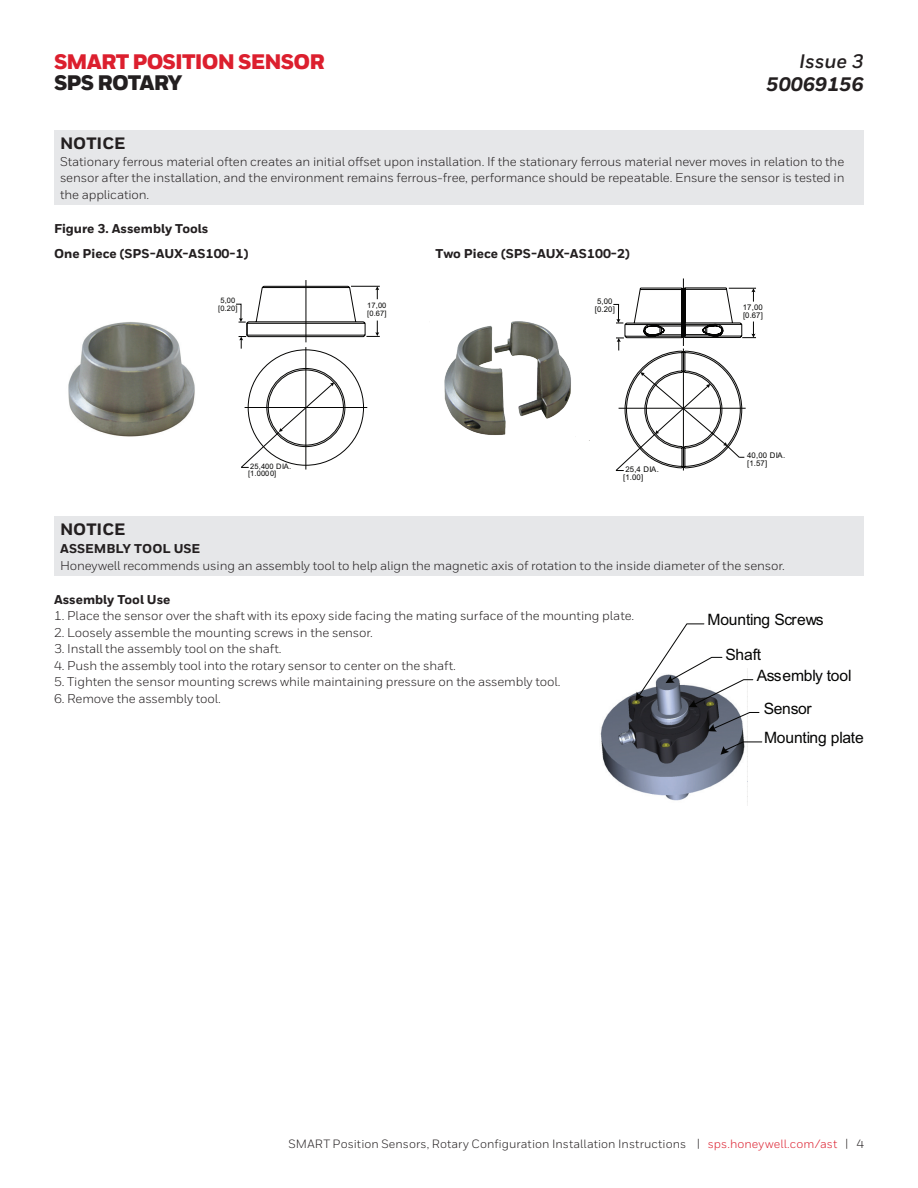
<style>
.page{position:relative;width:918px;height:1188px;background:#fff}
.page>*{position:absolute;margin:0;border:0;box-sizing:border-box;transform-origin:0 0}
.t1{font:900 21px "Honeywell Sans";letter-spacing:-.04em;color:#dc1f2e}
.t2{font:900 21px "Honeywell Sans";letter-spacing:-.04em;color:#231f20}
.t3{font:italic 800 19.5px "Honeywell Sans";color:#231f20}
.t4{font:italic 700 19.5px "Honeywell Sans";color:#231f20}
.t5{font:800 16.5px "Honeywell Sans";color:#231f20}
.t6{font:15.6px "Arial";letter-spacing:-.01em;color:#050504}
.t7{font:12.75px/16.5px "Honeywell Sans";letter-spacing:-.01em;color:#231f20;text-align:justify}
.t8{font:800 12.75px "Honeywell Sans";color:#231f20}
.t9{font:12px "Honeywell Sans";letter-spacing:.005em;color:#231f20}
.t10{font:7.8px/8.1px "Arial";color:#050504}
.t11{font:7.5px/7.8px "Arial";color:#050504}
.s1{font-weight:800}
.s2{color:#dc1f2e}
</style>
<div class="page">
<svg style="left:613px;top:278px;width:143px;height:193px"></svg>
<svg style="left:236px;top:280px;width:144px;height:190px"></svg>
<img style="left:68px;top:322px;width:127px;height:115px">
<img style="left:444px;top:321px;width:146px;height:120px">
<img style="left:600px;top:693px;width:148px;height:113px">
<svg style="left:721px;top:741px;width:42px;height:14px"></svg>
<svg style="left:636px;top:623px;width:124px;height:109px"></svg>
<div style="left:54px;top:131px;width:810px;height:74px;background:#e6e7e9"></div>
<div style="left:54px;top:516px;width:810px;height:60px;background:#e6e7e9"></div>
<h1 class="t1" style="left:54px;top:48px;width:272px">SMART POSITION SENSOR</h1>
<h1 class="t2" style="left:54px;top:69px;width:130px">SPS ROTARY</h1>
<h2 class="t4" style="left:799px;top:49px;width:66px">Issue 3</h2>
<h2 class="t3" style="left:766px;top:72px;width:99px">50069156</h2>
<p class="t5" style="left:60px;top:134px;width:67px">NOTICE</p>
<p class="t7" style="left:60px;top:153px;width:786px">Stationary ferrous material often creates an initial offset upon installation. If the stationary ferrous material never moves in relation to the sensor after the installation, and the environment remains ferrous-free, performance should be repeatable. Ensure the sensor is tested in the application.</p>
<p class="t8" style="left:54px;top:221px;width:156px">Figure 3. Assembly Tools</p>
<p class="t8" style="left:54px;top:246px;width:196px">One Piece (SPS-AUX-AS100-1)</p>
<p class="t8" style="left:436px;top:246px;width:196px">Two Piece (SPS-AUX-AS100-2)</p>
<p class="t10" style="left:595px;top:297px;width:22px">5,00 [0.20]</p>
<p class="t11" style="left:218px;top:297px;width:21px">5,00 [0.20]</p>
<p class="t11" style="left:367px;top:302px;width:21px">17,00 [0.67]</p>
<p class="t11" style="left:248px;top:462px;width:45px">25,400 DIA. [1.0000]</p>
<p class="t10" style="left:623px;top:465px;width:37px">25,4 DIA. [1.00]</p>
<p class="t10" style="left:743px;top:303px;width:22px">17,00 [0.67]</p>
<p class="t10" style="left:747px;top:451px;width:40px">40,00 DIA. [1.57]</p>
<p class="t5" style="left:60px;top:519px;width:67px">NOTICE</p>
<p class="t7" style="left:60px;top:540px;width:726px"><span class="s1">ASSEMBLY TOOL USE<br></span>Honeywell recommends using an assembly tool to help align the magnetic axis of rotation to the inside diameter of the sensor.</p>
<p class="t8" style="left:54px;top:592px;width:118px">Assembly Tool Use</p>
<p class="t7" style="left:54px;top:608px;width:582px">1. Place the sensor over the shaft with its epoxy side facing the mating surface of the mounting plate.</p>
<p class="t7" style="left:54px;top:624px;width:321px">2. Loosely assemble the mounting screws in the sensor.</p>
<p class="t7" style="left:54px;top:641px;width:229px">3. Install the assembly tool on the shaft.</p>
<p class="t7" style="left:54px;top:657px;width:403px">4. Push the assembly tool into the rotary sensor to center on the shaft.</p>
<p class="t7" style="left:54px;top:674px;width:508px">5. Tighten the sensor mounting screws while maintaining pressure on the assembly tool.</p>
<p class="t7" style="left:54px;top:690px;width:168px">6. Remove the assembly tool.</p>
<p class="t6" style="left:707px;top:609px;width:118px">Mounting Screws</p>
<p class="t6" style="left:726px;top:644px;width:37px">Shaft</p>
<p class="t6" style="left:757px;top:665px;width:96px">Assembly tool</p>
<p class="t6" style="left:764px;top:698px;width:49px">Sensor</p>
<p class="t6" style="left:764px;top:728px;width:101px">Mounting plate</p>
<p class="t9" style="left:288px;top:1136px;width:577px">SMART Position Sensors, Rotary Configuration Installation Instructions | <span class="s2">sps.honeywell.com/ast</span> | 4</p>
</div>
